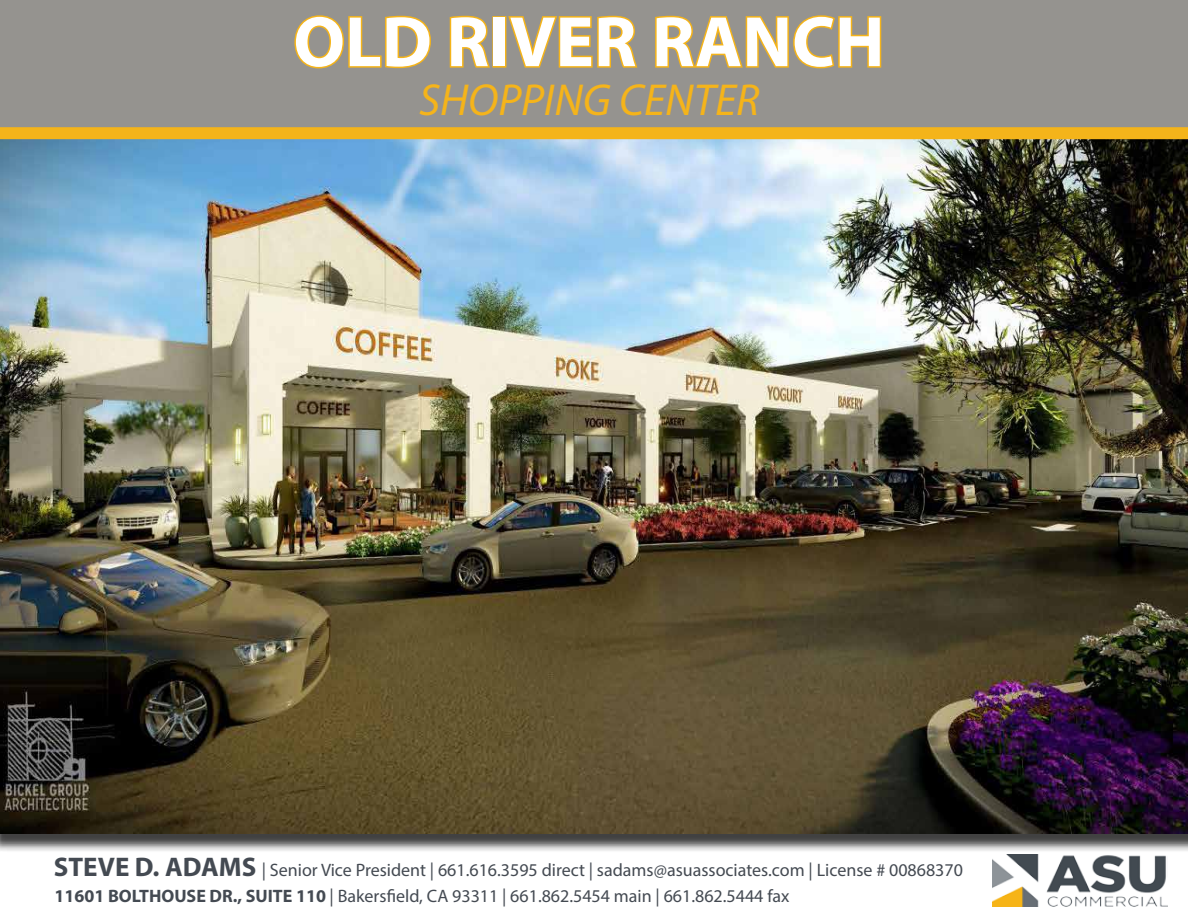
<style>
.page{position:relative;width:1188px;height:918px;background:#fff}
.page>*{position:absolute;margin:0;border:0;box-sizing:border-box;transform-origin:0 0}
.t1{font:700 72px "Myriad Pro";color:#fff}
.t2{font:italic 45px "Myriad Pro";color:#f5b41a}
.t3{font:18px/25px "Myriad Pro";color:#444a52}
.s1{font-weight:700;font-size:27px}
.s2{font-weight:700}
</style>
<div class="page">
<div style="left:0;top:125px;width:1188px;height:728px;background:#000;opacity:.75"></div>
<img style="left:0;top:139px;width:1188px;height:695px">
<div style="left:0;top:0;width:1188px;height:130px;background:#95938f"></div>
<img style="left:993px;top:855px;width:175px;height:51px">
<svg style="left:294px;top:15px;width:137px;height:54px"></svg>
<svg style="left:449px;top:15px;width:41px;height:53px"></svg>
<div style="left:492px;top:16px;width:14px;height:52px;border:3px solid #f5b41a"></div>
<svg style="left:506px;top:15px;width:132px;height:53px"></svg>
<svg style="left:655px;top:15px;width:227px;height:54px"></svg>
<div style="left:0;top:127px;width:1188px;height:12px;background:#f4b41a"></div>
<h1 class="t1" style="left:293px;top:-5px;width:593px">OLD RIVER RANCH</h1>
<h2 class="t2" style="left:419px;top:72px;width:342px">SHOPPING CENTER</h2>
<p class="t3" style="left:54px;top:858px;width:911px"><span class="s1">STEVE D. ADAMS</span> | Senior Vice President | 661.616.3595 direct | sadams@asuassociates.com | License # 00868370<br><span class="s2">11601 BOLTHOUSE DR., SUITE 110</span> | Bakersfield, CA 93311 | 661.862.5454 main | 661.862.5444 fax</p>
</div>
